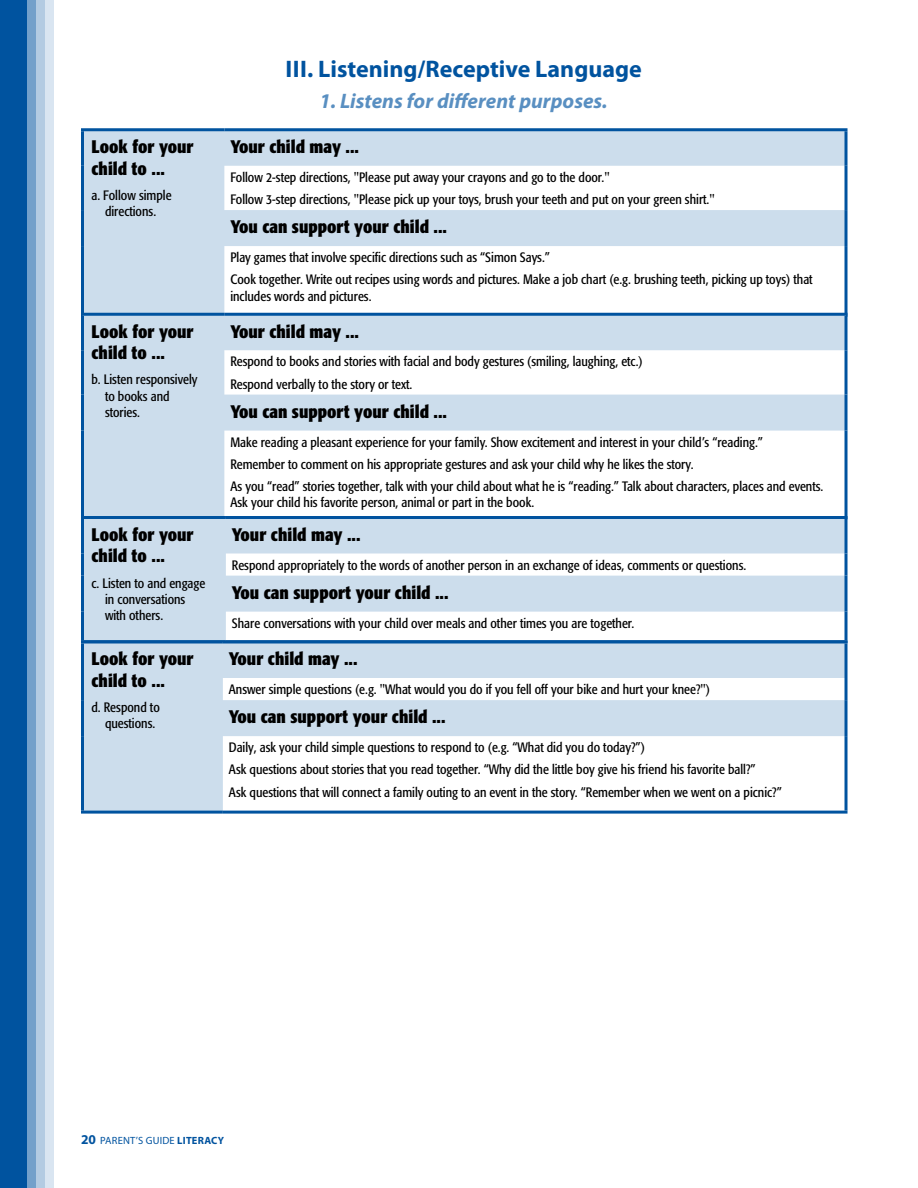
<style>
.page{position:relative;width:918px;height:1188px;background:#fff}
.page>*{position:absolute;margin:0;border:0;box-sizing:border-box;transform-origin:0 0}
.t1{font:700 24px "Myriad Pro";color:#00539f}
.t2{font:italic 700 21px "Myriad Pro";color:#598fc1}
.t3{font:700 condensed 18px/21.6px "Formata";color:#000}
.t4{font:condensed 13.5px/22.2px "Formata";color:#000}
.t5{font:10.5px "Myriad Pro";letter-spacing:.02em;color:#00539f}
.s1{font-weight:700;font-size:13.5px}
.s2{font-weight:700}
</style>
<div class="page">
<svg style="left:84px;top:131px;width:761px;height:182px;fill:#cfdfed"></svg>
<hr style="left:224px;top:128px;width:624px;height:3px;background:#00539f">
<hr style="left:845px;top:131px;width:3px;height:35px;background:#00539f">
<hr style="left:845px;top:166px;width:3px;height:44px;background:#00539f">
<hr style="left:845px;top:210px;width:3px;height:36px;background:#00539f">
<hr style="left:845px;top:246px;width:3px;height:68px;background:#00539f">
<hr style="left:81px;top:128px;width:143px;height:3px;background:#00539f">
<hr style="left:81px;top:131px;width:3px;height:35px;background:#00539f">
<hr style="left:81px;top:166px;width:3px;height:44px;background:#00539f">
<hr style="left:81px;top:210px;width:3px;height:36px;background:#00539f">
<hr style="left:81px;top:246px;width:3px;height:68px;background:#00539f">
<svg style="left:84px;top:316px;width:761px;height:200px"></svg>
<hr style="left:224px;top:313px;width:624px;height:3px;background:#00539f">
<hr style="left:845px;top:316px;width:3px;height:34px;background:#00539f">
<hr style="left:845px;top:350px;width:3px;height:45px;background:#00539f">
<hr style="left:845px;top:395px;width:3px;height:36px;background:#00539f">
<hr style="left:845px;top:431px;width:3px;height:85px;background:#00539f">
<hr style="left:81px;top:313px;width:143px;height:3px;background:#00539f">
<hr style="left:81px;top:316px;width:3px;height:34px;background:#00539f">
<hr style="left:81px;top:350px;width:3px;height:45px;background:#00539f">
<hr style="left:81px;top:395px;width:3px;height:36px;background:#00539f">
<hr style="left:81px;top:431px;width:3px;height:85px;background:#00539f">
<svg style="left:84px;top:519px;width:761px;height:121px;fill:#ccddec"></svg>
<hr style="left:226px;top:516px;width:622px;height:3px;background:#00539f">
<hr style="left:845px;top:519px;width:3px;height:35px;background:#00539f">
<hr style="left:845px;top:554px;width:3px;height:22px;background:#00539f">
<hr style="left:845px;top:576px;width:3px;height:36px;background:#00539f">
<hr style="left:845px;top:612px;width:3px;height:28px;background:#00539f">
<hr style="left:81px;top:516px;width:145px;height:3px;background:#00539f">
<hr style="left:81px;top:519px;width:3px;height:35px;background:#00539f">
<hr style="left:81px;top:554px;width:3px;height:22px;background:#00539f">
<hr style="left:81px;top:576px;width:3px;height:36px;background:#00539f">
<hr style="left:81px;top:612px;width:3px;height:28px;background:#00539f">
<svg style="left:84px;top:644px;width:761px;height:167px;fill:#ccddec"></svg>
<svg style="left:223px;top:640px;width:625px;height:4px;background:#1f68aa"></svg>
<hr style="left:845px;top:644px;width:3px;height:34px;background:#00539f">
<hr style="left:845px;top:678px;width:3px;height:22px;background:#00539f">
<hr style="left:845px;top:700px;width:3px;height:36px;background:#00539f">
<hr style="left:845px;top:736px;width:3px;height:75px;background:#00539f">
<hr style="left:223px;top:811px;width:625px;height:3px;background:#00539f">
<svg style="left:81px;top:640px;width:142px;height:4px"></svg>
<hr style="left:81px;top:644px;width:3px;height:34px;background:#00539f">
<hr style="left:81px;top:678px;width:3px;height:22px;background:#00539f">
<hr style="left:81px;top:700px;width:3px;height:36px;background:#00539f">
<hr style="left:81px;top:736px;width:3px;height:75px;background:#00539f">
<hr style="left:81px;top:811px;width:142px;height:3px;background:#00539f">
<div style="left:0;top:0;width:27px;height:1188px;background:#00539f"></div>
<div style="left:27px;top:0;width:9px;height:1188px;background:#73a0ca"></div>
<div style="left:36px;top:0;width:9px;height:1188px;background:#b3cbe2"></div>
<div style="left:45px;top:0;width:9px;height:1188px;background:#d9e5f1"></div>
<h1 class="t1" style="left:285px;top:54px;width:358px">III. Listening/Receptive Language</h1>
<h2 class="t2" style="left:319px;top:88px;width:290px">1. Listens for different purposes.</h2>
<h3 class="t3" style="left:92px;top:136px;width:104px">Look for your child to ...</h3>
<p class="t4" style="left:92px;top:187px;width:82px;line-height:16.2px;text-align:center">a. Follow simple directions.</p>
<h3 class="t3" style="left:230px;top:136px;width:130px">Your child may ...</h3>
<p class="t4" style="left:230px;top:166px;width:486px">Follow 2-step directions, "Please put away your crayons and go to the door."<br>Follow 3-step directions, "Please pick up your toys, brush your teeth and put on your green shirt."</p>
<h3 class="t3" style="left:230px;top:216px;width:218px">You can support your child ...</h3>
<p class="t4" style="left:230px;top:246px;width:584px">Play games that involve specific directions such as “Simon Says.”<br>Cook together. Write out recipes using words and pictures. Make a job chart (e.g. brushing teeth, picking up toys) that</p>
<p class="t4" style="left:230px;top:285px;width:143px">includes words and pictures.</p>
<h3 class="t3" style="left:92px;top:320px;width:104px">Look for your child to ...</h3>
<p class="t4" style="left:105px;top:372px;width:94px;line-height:16.2px;text-indent:-14px">b. Listen responsively to books and stories.</p>
<h3 class="t3" style="left:230px;top:320px;width:130px">Your child may ...</h3>
<p class="t4" style="left:230px;top:351px;width:414px">Respond to books and stories with facial and body gestures (smiling, laughing, etc.)<br>Respond verbally to the story or text.</p>
<h3 class="t3" style="left:230px;top:401px;width:218px">You can support your child ...</h3>
<p class="t4" style="left:230px;top:431px;width:595px">Make reading a pleasant experience for your family. Show excitement and interest in your child’s “reading.”<br>Remember to comment on his appropriate gestures and ask your child why he likes the story.<br>As you “read” stories together, talk with your child about what he is “reading.” Talk about characters, places and events.</p>
<p class="t4" style="left:230px;top:492px;width:305px">Ask your child his favorite person, animal or part in the book.</p>
<h3 class="t3" style="left:92px;top:524px;width:104px">Look for your child to ...</h3>
<p class="t4" style="left:105px;top:575px;width:102px;line-height:16.2px;text-indent:-14px">c. Listen to and engage in conversations with others.</p>
<h3 class="t3" style="left:232px;top:524px;width:130px">Your child may ...</h3>
<p class="t4" style="left:232px;top:554px;width:516px">Respond appropriately to the words of another person in an exchange of ideas, comments or questions.</p>
<h3 class="t3" style="left:232px;top:582px;width:218px">You can support your child ...</h3>
<p class="t4" style="left:232px;top:612px;width:404px">Share conversations with your child over meals and other times you are together.</p>
<h3 class="t3" style="left:92px;top:648px;width:104px">Look for your child to ...</h3>
<p class="t4" style="left:105px;top:699px;width:56px;line-height:16.2px;text-indent:-14px">d. Respond to questions.</p>
<h3 class="t3" style="left:229px;top:648px;width:130px">Your child may ...</h3>
<p class="t4" style="left:229px;top:678px;width:483px">Answer simple questions (e.g. "What would you do if you fell off your bike and hurt your knee?")</p>
<h3 class="t3" style="left:229px;top:706px;width:218px">You can support your child ...</h3>
<p class="t4" style="left:229px;top:736px;width:554px">Daily, ask your child simple questions to respond to (e.g. “What did you do today?”)<br>Ask questions about stories that you read together. “Why did the little boy give his friend his favorite ball?”<br>Ask questions that will connect a family outing to an event in the story. “Remember when we went on a picnic?”</p>
<p class="t5" style="left:81px;top:1134px;width:145px"><span class="s1">20</span> PARENT’S GUIDE <span class="s2">LITERACY</span></p>
</div>
